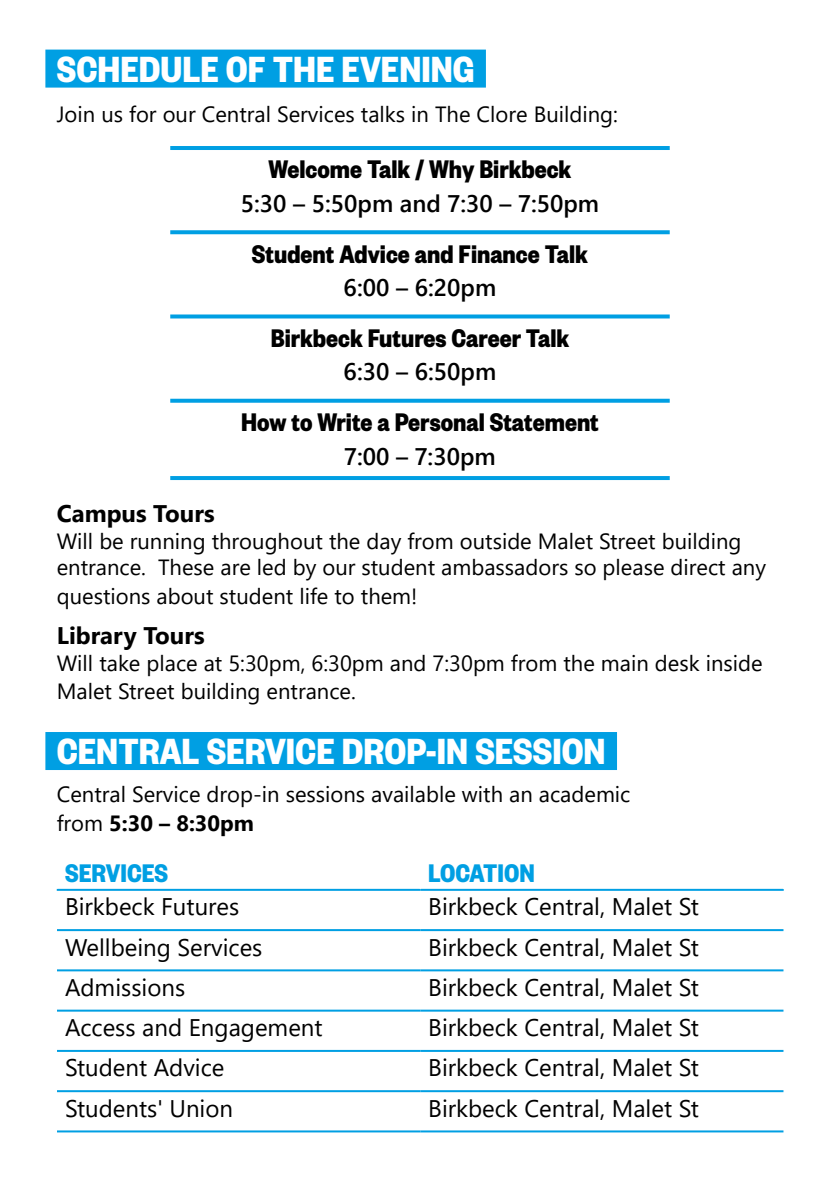
<style>
.page{position:relative;width:840px;height:1191px;background:#fff}
.page>*{position:absolute;margin:0;border:0;box-sizing:border-box;transform-origin:0 0}
.t1{font:700 40px "Founders Grotesk Cond";color:#fff}
.t2{font:700 28px "Founders Grotesk Cond";color:#000}
.t3{font:700 28px "Founders Grotesk Cond";color:#009fe3}
.t4{font:24px "Segoe UI";color:#000}
.t5{font:600 24px "Segoe UI";color:#000}
.t6{font:700 24px "Segoe UI";color:#000}
.t7{font:22px/28.8px "Segoe UI";color:#000}
.s1{font-weight:700}
</style>
<div class="page">
<div style="left:45px;top:50px;width:440px;height:38px;background:#009fe3"></div>
<hr style="left:170px;top:146px;width:499px;height:4px;background:#009fe3">
<svg style="left:170px;top:230px;width:499px;height:4px;background:#10a5e4"></svg>
<svg style="left:170px;top:314px;width:499px;height:4px;background:#1faae6"></svg>
<svg style="left:170px;top:399px;width:499px;height:4px;background:#10a5e4"></svg>
<hr style="left:170px;top:476px;width:499px;height:4px;background:#009fe3">
<div style="left:45px;top:732px;width:571px;height:38px;background:#009fe3"></div>
<hr style="left:57px;top:889px;width:363px;height:2px;background:#009fe3">
<hr style="left:420px;top:889px;width:363px;height:2px;background:#009fe3">
<hr style="left:57px;top:929px;width:363px;height:2px;background:#009fe3">
<hr style="left:420px;top:929px;width:363px;height:2px;background:#009fe3">
<hr style="left:57px;top:969px;width:363px;height:2px;background:#009fe3">
<hr style="left:420px;top:969px;width:363px;height:2px;background:#009fe3">
<hr style="left:57px;top:1009px;width:363px;height:2px;background:#009fe3">
<hr style="left:420px;top:1009px;width:363px;height:2px;background:#009fe3">
<hr style="left:57px;top:1050px;width:363px;height:2px;background:#009fe3">
<hr style="left:420px;top:1050px;width:363px;height:2px;background:#009fe3">
<hr style="left:57px;top:1090px;width:363px;height:2px;background:#009fe3">
<hr style="left:420px;top:1090px;width:363px;height:2px;background:#009fe3">
<hr style="left:57px;top:1130px;width:363px;height:2px;background:#009fe3">
<hr style="left:420px;top:1130px;width:363px;height:2px;background:#009fe3">
<h1 class="t1" style="left:57px;top:44px;width:419px">SCHEDULE OF THE EVENING</h1>
<p class="t7" style="left:57px;top:98px;width:562px">Join us for our Central Services talks in The Clore Building:</p>
<p class="t2" style="left:268px;top:152px;width:304px">Welcome Talk / Why Birkbeck</p>
<p class="t5" style="left:240px;top:181px;width:360px">5:30 – 5:50pm and 7:30 – 7:50pm</p>
<p class="t2" style="left:252px;top:236px;width:337px">Student Advice and Finance Talk</p>
<p class="t5" style="left:343px;top:265px;width:154px">6:00 – 6:20pm</p>
<p class="t2" style="left:270px;top:320px;width:300px">Birkbeck Futures Career Talk</p>
<p class="t5" style="left:343px;top:349px;width:154px">6:30 – 6:50pm</p>
<p class="t2" style="left:241px;top:405px;width:359px">How to Write a Personal Statement</p>
<p class="t5" style="left:344px;top:433px;width:153px">7:00 – 7:30pm</p>
<p class="t6" style="left:57px;top:491px;width:159px">Campus Tours</p>
<p class="t7" style="left:57px;top:526px;width:710px;line-height:26.4px">Will be running throughout the day from outside Malet Street building entrance. These are led by our student ambassadors so please direct any</p>
<p class="t7" style="left:57px;top:580px;width:362px">questions about student life to them!</p>
<p class="t6" style="left:57px;top:613px;width:149px">Library Tours</p>
<p class="t7" style="left:57px;top:646px;width:707px">Will take place at 5:30pm, 6:30pm and 7:30pm from the main desk inside<br>Malet Street building entrance.</p>
<h1 class="t1" style="left:57px;top:726px;width:550px">CENTRAL SERVICE DROP-IN SESSION</h1>
<p class="t7" style="left:57px;top:778px;width:575px">Central Service drop-in sessions available with an academic from <span class="s1">5:30 – 8:30pm</span></p>
<p class="t3" style="left:65px;top:855px;width:105px">SERVICES</p>
<p class="t3" style="left:428px;top:855px;width:108px">LOCATION</p>
<p class="t4" style="left:65px;top:884px;width:176px">Birkbeck Futures</p>
<p class="t4" style="left:428px;top:884px;width:272px">Birkbeck Central, Malet St</p>
<p class="t4" style="left:65px;top:924px;width:199px">Wellbeing Services</p>
<p class="t4" style="left:428px;top:924px;width:272px">Birkbeck Central, Malet St</p>
<p class="t4" style="left:65px;top:964px;width:122px">Admissions</p>
<p class="t4" style="left:428px;top:964px;width:272px">Birkbeck Central, Malet St</p>
<p class="t4" style="left:65px;top:1005px;width:259px">Access and Engagement</p>
<p class="t4" style="left:428px;top:1005px;width:272px">Birkbeck Central, Malet St</p>
<p class="t4" style="left:65px;top:1045px;width:161px">Student Advice</p>
<p class="t4" style="left:428px;top:1045px;width:272px">Birkbeck Central, Malet St</p>
<p class="t4" style="left:65px;top:1085px;width:169px">Students' Union</p>
<p class="t4" style="left:428px;top:1085px;width:272px">Birkbeck Central, Malet St</p>
</div>
